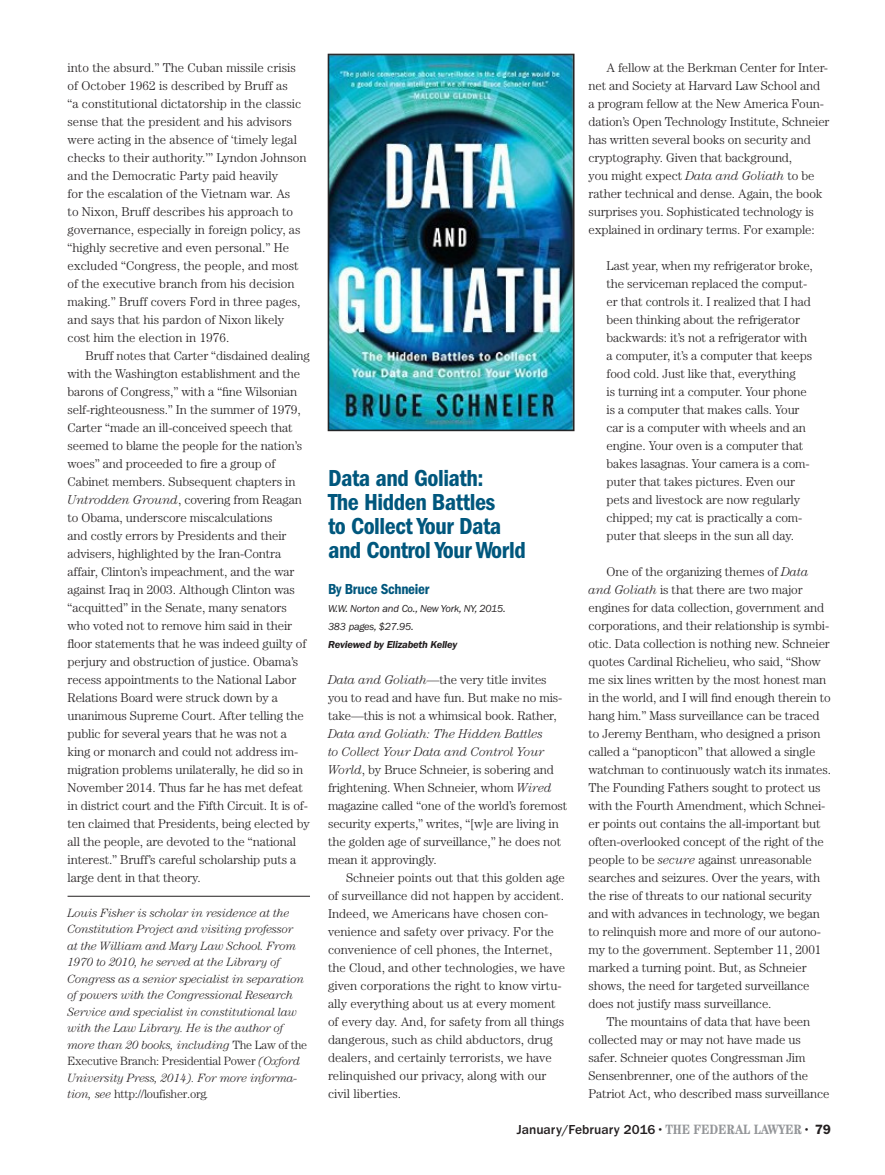
<style>
.page{position:relative;width:885px;height:1175px;background:#fff}
.page>*{position:absolute;margin:0;border:0;box-sizing:border-box;transform-origin:0 0}
.Book_Title{font:600 condensed 24px/24px "Franklin Gothic";letter-spacing:-.02em;color:#00577d}
.Book_Author{font:600 condensed 15px "Franklin Gothic";letter-spacing:-.02em;color:#00577d}
.t1{font:500 13.5px "ITC Franklin Gothic Std";color:#231f20}
.Body_Copy{font:300 12.75px/18px "Century";letter-spacing:-.01em;color:#231f20}
.Body_Copy_Quote-Inde{font:300 12.75px/18px "Century";letter-spacing:-.01em;color:#231f20}
.Body_Copy_No_Indent{font:300 12.75px/18px "Century";letter-spacing:-.01em;color:#231f20}
.Book_Author_Bio{font:italic 300 12px/16.5px "Century";letter-spacing:-.02em;color:#231f20}
.Publisher{font:italic 10.5px/18px "ITC Franklin Gothic Std";letter-spacing:-.02em;color:#231f20}
.Reviewed_By{font:italic 600 10.5px "ITC Franklin Gothic Std";letter-spacing:-.02em;color:#231f20}
.s1{font-style:italic}
.s2{font-style:normal}
.s3{font-family:"Century";font-weight:300;font-stretch:condensed;font-size:7.5px}
.s4{font-family:"Century";font-weight:700;font-stretch:condensed;color:#939598}
.s5{font-family:"Franklin Gothic";font-weight:600}
</style>
<div class="page">
<hr style="left:68px;top:896px;width:242px;height:1px;background:#231f20">
<img style="left:328px;top:54px;width:246px;height:377px">
<div style="left:328px;top:55px;width:245px;height:375px;border:1px solid #231f20"></div>
<p class="Body_Copy" style="left:68px;top:58px;width:240px">into the absurd.” The Cuban missile crisis of October 1962 is described by Bruff as<br>“a constitutional dictatorship in the classic sense that the president and his advisors were acting in the absence of ‘timely legal checks to their authority.’” Lyndon Johnson and the Democratic Party paid heavily<br>for the escalation of the Vietnam war. As<br>to Nixon, Bruff describes his approach to governance, especially in foreign policy, as “highly secretive and even personal.” He excluded “Congress, the people, and most of the executive branch from his decision making.” Bruff covers Ford in three pages, and says that his pardon of Nixon likely cost him the election in 1976.</p>
<p class="Body_Copy" style="left:68px;top:346px;width:244px;text-indent:18px">Bruff notes that Carter “disdained dealing with the Washington establishment and the barons of Congress,” with a “fine Wilsonian self-righteousness.” In the summer of 1979, Carter “made an ill-conceived speech that seemed to blame the people for the nation’s woes” and proceeded to fire a group of Cabinet members. Subsequent chapters in <span class="s1">Untrodden Ground</span>, covering from Reagan to Obama, underscore miscalculations<br>and costly errors by Presidents and their advisers, highlighted by the Iran-Contra affair, Clinton’s impeachment, and the war against Iraq in 2003. Although Clinton was “acquitted” in the Senate, many senators who voted not to remove him said in their floor statements that he was indeed guilty of perjury and obstruction of justice. Obama’s recess appointments to the National Labor Relations Board were struck down by a unanimous Supreme Court. After telling the public for several years that he was not a king or monarch and could not address im&shy;migration problems unilaterally, he did so in November 2014. Thus far he has met defeat in district court and the Fifth Circuit. It is of&shy;ten claimed that Presidents, being elected by all the people, are devoted to the “national interest.” Bruff’s careful scholarship puts a large dent in that theory.</p>
<p class="Book_Author_Bio" style="left:68px;top:904px;width:241px">Louis Fisher is scholar in residence at the Constitution Project and visiting professor<br>at the William and Mary Law School. From 1970 to 2010, he served at the Library of Congress as a senior specialist in separation of powers with the Congressional Research Service and specialist in constitutional law with the Law Library. He is the author of more than 20 books, including <span class="s2">The Law of the Executive Branch: Presidential Power</span> (Oxford University Press, 2014). For more informa&shy;tion, see <span class="s2">http://loufisher.org</span>.</p>
<p class="Body_Copy" style="left:588px;top:58px;width:242px;text-indent:18px">A fellow at the Berkman Center for Inter&shy;net and Society at Harvard Law School and<br>a program fellow at the New America Foun&shy;dation’s Open Technology Institute, Schneier has written several books on security and cryptography. Given that background,<br>you might expect <span class="s1">Data and Goliath</span> to be rather technical and dense. Again, the book surprises you. Sophisticated technology is explained in ordinary terms. For example:</p>
<p class="Body_Copy_Quote-Inde" style="left:606px;top:256px;width:208px">Last year, when my refrigerator broke, the serviceman replaced the comput&shy;er that controls it. I realized that I had been thinking about the refrigerator backwards: it’s not a refrigerator with a computer, it’s a computer that keeps food cold. Just like that, everything<br>is turning int a computer. Your phone is a computer that makes calls. Your car is a computer with wheels and an engine. Your oven is a computer that bakes lasagnas. Your camera is a com&shy;puter that takes pictures. Even our pets and livestock are now regularly chipped; my cat is practically a com&shy;puter that sleeps in the sun all day.</p>
<p class="Body_Copy" style="left:588px;top:562px;width:244px;text-indent:18px">One of the organizing themes of <span class="s1">Data and Goliath</span> is that there are two major engines for data collection, government and corporations, and their relationship is symbi&shy;otic. Data collection is nothing new. Schneier quotes Cardinal Richelieu, who said, “Show me six lines written by the most honest man in the world, and I will find enough therein to hang him.” Mass surveillance can be traced to Jeremy Bentham, who designed a prison called a “panopticon” that allowed a single watchman to continuously watch its inmates.<br>The Founding Fathers sought to protect us with the Fourth Amendment, which Schnei&shy;er points out contains the all-important but often-overlooked concept of the right of the people to be <span class="s1">secure</span> against unreasonable searches and seizures. Over the years, with the rise of threats to our national security and with advances in technology, we began to relinquish more and more of our autono&shy;my to the government. September 11, 2001 marked a turning point. But, as Schneier shows, the need for targeted surveillance does not justify mass surveillance.</p>
<p class="Body_Copy" style="left:588px;top:1012px;width:242px;text-indent:18px">The mountains of data that have been collected may or may not have made us safer. Schneier quotes Congressman Jim Sensenbrenner, one of the authors of the Patriot Act, who described mass surveillance</p>
<p class="t1" style="left:516px;top:1121px;width:315px">January/February 2016 <span class="s3">•</span> <span class="s4">THE FEDERAL LAWYER</span> <span class="s3">•</span> <span class="s5">79</span></p>
<p class="Book_Title" style="left:328px;top:466px;width:199px">Data and Goliath:<br>The Hidden Battles<br>to Collect Your Data and Control Your World</p>
<p class="Book_Author" style="left:328px;top:580px;width:103px">By Bruce Schneier</p>
<p class="Publisher" style="left:328px;top:600px;width:179px">W.W. Norton and Co., New York, NY, 2015.<br>383 pages, $27.95.</p>
<p class="Reviewed_By" style="left:328px;top:639px;width:131px">Reviewed by Elizabeth Kelley</p>
<p class="Body_Copy_No_Indent" style="left:328px;top:670px;width:241px"><span class="s1">Data and Goliath</span>—the very title invites you to read and have fun. But make no mis&shy;take—this is not a whimsical book. Rather, <span class="s1">Data and Goliath: The Hidden Battles<br>to Collect Your Data and Control Your World</span>, by Bruce Schneier, is sobering and frightening. When Schneier, whom <span class="s1">Wired </span>magazine called “one of the world’s foremost security experts,” writes, “[w]e are living in the golden age of surveillance,” he does not mean it approvingly.</p>
<p class="Body_Copy" style="left:328px;top:868px;width:239px;text-indent:18px">Schneier points out that this golden age of surveillance did not happen by accident.<br>Indeed, we Americans have chosen con&shy;venience and safety over privacy. For the convenience of cell phones, the Internet, the Cloud, and other technologies, we have given corporations the right to know virtu&shy;ally everything about us at every moment of every day. And, for safety from all things dangerous, such as child abductors, drug dealers, and certainly terrorists, we have relinquished our privacy, along with our civil liberties.</p>
</div>
